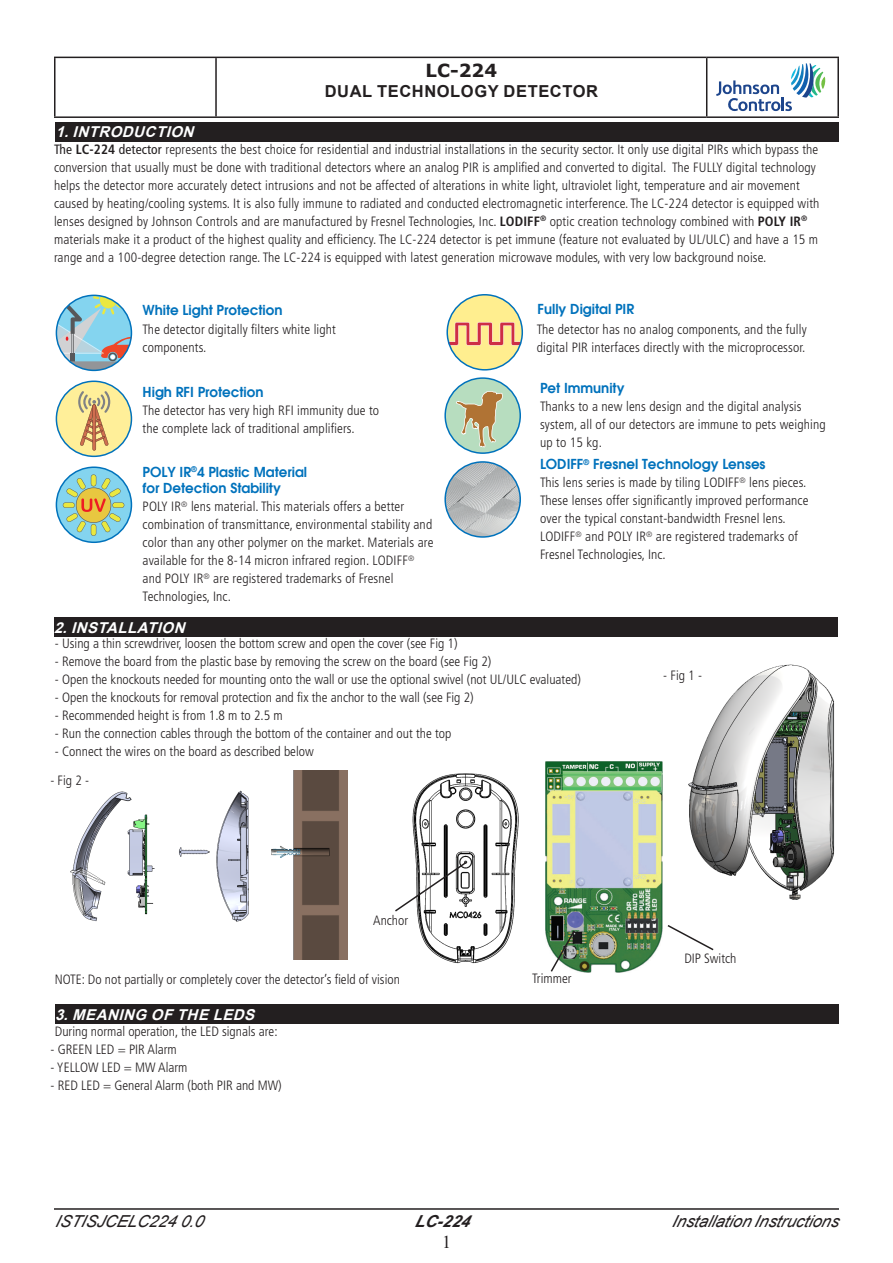
<style>
.page{position:relative;width:893px;height:1263px;background:#fff}
.page>*{position:absolute;margin:0;border:0;box-sizing:border-box;transform-origin:0 0}
.t1{font:700 18px "Verdana";color:#231f20}
.t2{font:18px "Times New Roman";color:#231f20}
.t3{font:italic 16.5px "Arial";color:#231f20}
.TITOLI{font:700 16.5px "Arial";letter-spacing:.035em;color:#231f20}
.t4{font:italic 700 16.5px "Arial";color:#231f20}
.TITOLO_1{font:italic 700 15px "Arial";color:#fff}
.testo_normale{font:300 condensed 13.5px/18px "Frutiger LT Std";letter-spacing:.01em;color:#231f20}
.t5{font:600 13.5px/16.5px "Avant Garde";color:#0072bc}
.s1{font-weight:400}
.s2{font-weight:700}
</style>
<div class="page">
<hr style="left:54px;top:1208px;width:785px;height:2px;background:#231f20">
<div style="left:56px;top:122px;width:783px;height:19px;background:#231f20"></div>
<div style="left:54px;top:617px;width:783px;height:20px;background:#231f20"></div>
<div style="left:55px;top:1004px;width:783px;height:20px;background:#231f20"></div>
<hr style="left:54px;top:57px;width:162px;height:1px;background:#231f20">
<hr style="left:54px;top:58px;width:2px;height:58px;background:#231f20">
<hr style="left:707px;top:57px;width:132px;height:1px;background:#231f20">
<hr style="left:837px;top:58px;width:2px;height:58px;background:#231f20">
<hr style="left:54px;top:116px;width:162px;height:2px;background:#231f20">
<hr style="left:707px;top:116px;width:132px;height:2px;background:#231f20">
<hr style="left:216px;top:57px;width:491px;height:1px;background:#231f20">
<hr style="left:215px;top:58px;width:2px;height:58px;background:#231f20">
<hr style="left:706px;top:58px;width:1px;height:58px;background:#231f20">
<hr style="left:216px;top:116px;width:491px;height:2px;background:#231f20">
<svg style="left:716px;top:63px;width:109px;height:48px"></svg>
<div style="left:445px;top:378px;width:75px;height:75px;background:#b7ddbf;border-radius:38px"></div>
<svg style="left:456px;top:391px;width:47px;height:56px"></svg>
<div style="left:444px;top:377px;width:77px;height:77px;border:2px solid #0072bc;border-radius:50%"></div>
<svg style="left:56px;top:467px;width:75px;height:75px"></svg>
<svg style="left:63px;top:474px;width:61px;height:62px;background:#a9c59f"></svg>
<div style="left:56px;top:466px;width:76px;height:77px;border:2px solid #0072bc;border-radius:50%"></div>
<img style="left:445px;top:462px;width:75px;height:75px;border-radius:38px">
<div style="left:444px;top:461px;width:77px;height:77px;border:2px solid #0072bc;border-radius:50%"></div>
<svg style="left:56px;top:295px;width:75px;height:75px"></svg>
<div style="left:56px;top:295px;width:76px;height:76px;border:2px solid #0072bc;border-radius:50%"></div>
<div style="left:56px;top:381px;width:75px;height:75px;background:#ffef99;border-radius:38px"></div>
<svg style="left:78px;top:391px;width:32px;height:60px"></svg>
<div style="left:56px;top:380px;width:76px;height:77px;border:2px solid #0072bc;border-radius:50%"></div>
<div style="left:447px;top:295px;width:75px;height:75px;background:#ffee8f;border-radius:38px"></div>
<svg style="left:449px;top:322px;width:73px;height:23px"></svg>
<div style="left:446px;top:294px;width:77px;height:77px;border:2px solid #0072bc;border-radius:50%"></div>
<img style="left:688px;top:664px;width:147px;height:235px">
<img style="left:70px;top:770px;width:277px;height:190px">
<img style="left:545px;top:761px;width:117px;height:211px">
<svg style="left:667px;top:925px;width:47px;height:26px"></svg>
<svg style="left:549px;top:929px;width:27px;height:43px"></svg>
<img style="left:412px;top:773px;width:107px;height:191px">
<svg style="left:395px;top:860px;width:73px;height:53px"></svg>
<p class="t1" style="left:426px;top:58px;width:73px">LC-224</p>
<p class="TITOLI" style="left:325px;top:79px;width:275px">DUAL TECHNOLOGY DETECTOR</p>
<p class="TITOLO_1" style="left:56px;top:121px;width:145px">1.INTRODUCTION</p>
<p class="testo_normale" style="left:54px;top:140px;width:767px"><span class="s1">The</span> <span class="s2">LC-224</span> <span class="s1">detector</span> represents the best choice for residential and industrial installations in the security sector. It only use digital PIRs which bypass the conversion that usually must be done with traditional detectors where an analog PIR is amplified and converted to digital. The FULLY digital technology helps the detector more accurately detect intrusions and not be affected of alterations in white light, ultraviolet light, temperature and air movement caused by heating/cooling systems. It is also fully immune to radiated and conducted electromagnetic interference. The LC-224 detector is equipped with lenses designed by Johnson Controls and are manufactured by Fresnel Technologies, Inc. <span class="s2">LODIFF</span><sup>®</sup> optic creation technology combined with <span class="s2">POLY IR</span><sup>® </sup>materials make it a product of the highest quality and efficiency. The LC-224 detector is pet immune (feature not evaluated by UL/ULC) and have a 15 m range and a 100-degree detection range. The LC-224 is equipped with latest generation microwave modules, with very low background noise.</p>
<p class="t5" style="left:143px;top:302px;width:141px">White Light Protection</p>
<p class="testo_normale" style="left:143px;top:321px;width:195px">The detector digitally filters white light components.</p>
<p class="t5" style="left:143px;top:383px;width:122px">High RFI Protection</p>
<p class="testo_normale" style="left:143px;top:401px;width:238px">The detector has very high RFI immunity due to the complete lack of traditional amplifiers.</p>
<p class="t5" style="left:143px;top:463px;width:166px">POLY IR<sup>®</sup>4 Plastic Material for Detection Stability</p>
<p class="testo_normale" style="left:143px;top:498px;width:292px">POLY IR<sup>®</sup> lens material. This materials offers a better combination of transmittance, environmental stability and color than any other polymer on the market. Materials are available for the 8-14 micron infrared region. LODIFF<sup>® </sup>and POLY IR<sup>®</sup> are registered trademarks of Fresnel Technologies, Inc.</p>
<p class="t5" style="left:538px;top:301px;width:98px">Fully Digital PIR</p>
<p class="testo_normale" style="left:537px;top:320px;width:271px">The detector has no analog components, and the fully digital PIR interfaces directly with the microprocessor.</p>
<p class="t5" style="left:540px;top:380px;width:86px">Pet Immunity</p>
<p class="testo_normale" style="left:540px;top:398px;width:287px">Thanks to a new lens design and the digital analysis system, all of our detectors are immune to pets weighing up to 15 kg.</p>
<p class="t5" style="left:540px;top:456px;width:227px">LODIFF<sup>®</sup> Fresnel Technology Lenses</p>
<p class="testo_normale" style="left:540px;top:474px;width:270px">This lens series is made by tiling LODIFF<sup>®</sup> lens pieces.<br>These lenses offer significantly improved performance over the typical constant-bandwidth Fresnel lens.</p>
<p class="testo_normale" style="left:540px;top:528px;width:259px">LODIFF<sup>®</sup> and POLY IR<sup>®</sup> are registered trademarks of<br>Fresnel Technologies, Inc.</p>
<p class="TITOLO_1" style="left:54px;top:617px;width:138px">2.INSTALLATION</p>
<p class="testo_normale" style="left:55px;top:635px;width:404px">- Using a thin screwdriver, loosen the bottom screw and open the cover (see Fig 1)</p>
<p class="testo_normale" style="left:55px;top:653px;width:438px">- Remove the board from the plastic base by removing the screw on the board (see Fig 2)</p>
<p class="testo_normale" style="left:55px;top:671px;width:527px">- Open the knockouts needed for mounting onto the wall or use the optional swivel (not UL/ULC evaluated)</p>
<p class="testo_normale" style="left:55px;top:689px;width:420px">- Open the knockouts for removal protection and fix the anchor to the wall (see Fig 2)</p>
<p class="testo_normale" style="left:55px;top:707px;width:229px">- Recommended height is from 1.8 m to 2.5 m</p>
<p class="testo_normale" style="left:55px;top:725px;width:398px">- Run the connection cables through the bottom of the container and out the top</p>
<p class="testo_normale" style="left:55px;top:743px;width:260px">- Connect the wires on the board as described below</p>
<p class="testo_normale" style="left:50px;top:771px;width:40px">- Fig 2 -</p>
<p class="testo_normale" style="left:373px;top:912px;width:37px">Anchor</p>
<p class="testo_normale" style="left:55px;top:971px;width:347px">NOTE: Do not partially or completely cover the detector’s field of vision</p>
<p class="TITOLO_1" style="left:55px;top:1004px;width:206px">3.MEANING OFTHE LEDS</p>
<p class="testo_normale" style="left:55px;top:1022px;width:224px">During normal operation, the LED signals are:</p>
<p class="testo_normale" style="left:50px;top:1040px;width:128px">- GREEN LED = PIR Alarm</p>
<p class="testo_normale" style="left:50px;top:1058px;width:139px">- YELLOW LED = MW Alarm</p>
<p class="testo_normale" style="left:50px;top:1076px;width:233px">- RED LED = General Alarm (both PIR and MW)</p>
<p class="testo_normale" style="left:532px;top:969px;width:41px">Trimmer</p>
<p class="testo_normale" style="left:663px;top:666px;width:40px">- Fig 1 -</p>
<p class="testo_normale" style="left:684px;top:950px;width:54px">DIP Switch</p>
<p class="t3" style="left:55px;top:1211px;width:156px">ISTISJCELC2240.0</p>
<p class="t4" style="left:414px;top:1210px;width:63px">LC-224</p>
<p class="t3" style="left:672px;top:1211px;width:174px">InstallationInstructions</p>
<h1 class="t2" style="left:442px;top:1230px;width:10px">1</h1>
</div>
